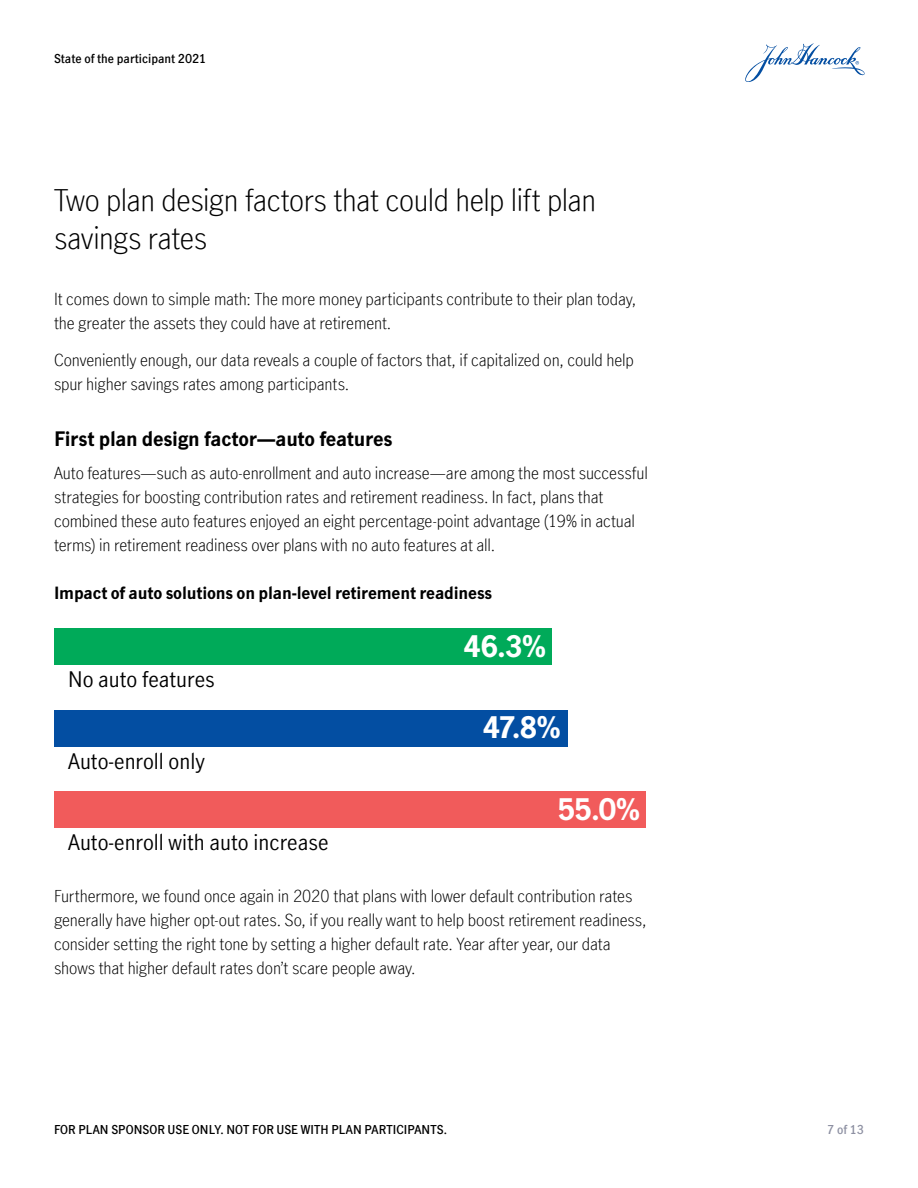
<style>
.page{position:relative;width:918px;height:1188px;background:#fff}
.page>*{position:absolute;margin:0;border:0;box-sizing:border-box;transform-origin:0 0}
.t1{font:300 30px/37.5px "Manulife JH Sans Optimized";letter-spacing:-.015em;color:#000}
.t2{font:700 29.4px "Manulife JH Sans Optimized";color:#fff}
.t3{font:21.3px "Manulife JH Sans Optimized";color:#000}
.t4{font:700 19.5px "Manulife JH Sans Optimized";letter-spacing:-.015em;color:#000}
.t5{font:300 16.5px/24px "Manulife JH Sans Optimized";letter-spacing:-.005em;color:#000}
.t6{font:700 16.5px "Manulife JH Sans Optimized";letter-spacing:-.01em;color:#000}
.t7{font:600 12px "Manulife JH Sans Optimized";color:#000}
.t8{font:600 12px "Manulife JH Sans Optimized";color:#8d90a2}
</style>
<div class="page">
<div style="left:54px;top:792px;width:591px;height:36px;background:#f15b5b"></div>
<div style="left:54px;top:710px;width:514px;height:36px;background:#034ea2"></div>
<div style="left:54px;top:629px;width:498px;height:36px;background:#00aa59"></div>
<svg style="left:745px;top:43px;width:120px;height:39px"></svg>
<p class="t7" style="left:54px;top:50px;width:154px">State of the participant 2021</p>
<h1 class="t1" style="left:54px;top:180px;width:544px">Two plan design factors that could help lift plan savings rates</h1>
<p class="t5" style="left:54px;top:286px;width:584px">It comes down to simple math: The more money participants contribute to their plan today, the greater the assets they could have at retirement.</p>
<p class="t5" style="left:54px;top:347px;width:581px">Conveniently enough, our data reveals a couple of factors that, if capitalized on, could help spur higher savings rates among participants.</p>
<p class="t4" style="left:54px;top:426px;width:340px">First plan design factor—auto features</p>
<p class="t5" style="left:54px;top:460px;width:596px">Auto features—such as auto-enrollment and auto increase—are among the most successful strategies for boosting contribution rates and retirement readiness. In fact, plans that combined these auto features enjoyed an eight percentage-point advantage (19% in actual terms) in retirement readiness over plans with no auto features at all.</p>
<p class="t6" style="left:54px;top:582px;width:440px">Impact of auto solutions on plan-level retirement readiness</p>
<p class="t3" style="left:68px;top:665px;width:148px">No auto features</p>
<p class="t3" style="left:68px;top:747px;width:138px">Auto-enroll only</p>
<p class="t3" style="left:68px;top:828px;width:262px">Auto-enroll with auto increase</p>
<h2 class="t2" style="left:464px;top:626px;width:84px">46.3%</h2>
<h2 class="t2" style="left:483px;top:707px;width:79px">47.8%</h2>
<h2 class="t2" style="left:558px;top:789px;width:84px">55.0%</h2>
<p class="t5" style="left:54px;top:883px;width:594px">Furthermore, we found once again in 2020 that plans with lower default contribution rates generally have higher opt-out rates. So, if you really want to help boost retirement readiness, consider setting the right tone by setting a higher default rate. Year after year, our data shows that higher default rates don’t scare people away.</p>
<p class="t7" style="left:54px;top:1121px;width:395px">FOR PLAN SPONSOR USE ONLY. NOT FOR USE WITH PLAN PARTICIPANTS.</p>
<p class="t8" style="left:827px;top:1121px;width:38px">7 of 13</p>
</div>
